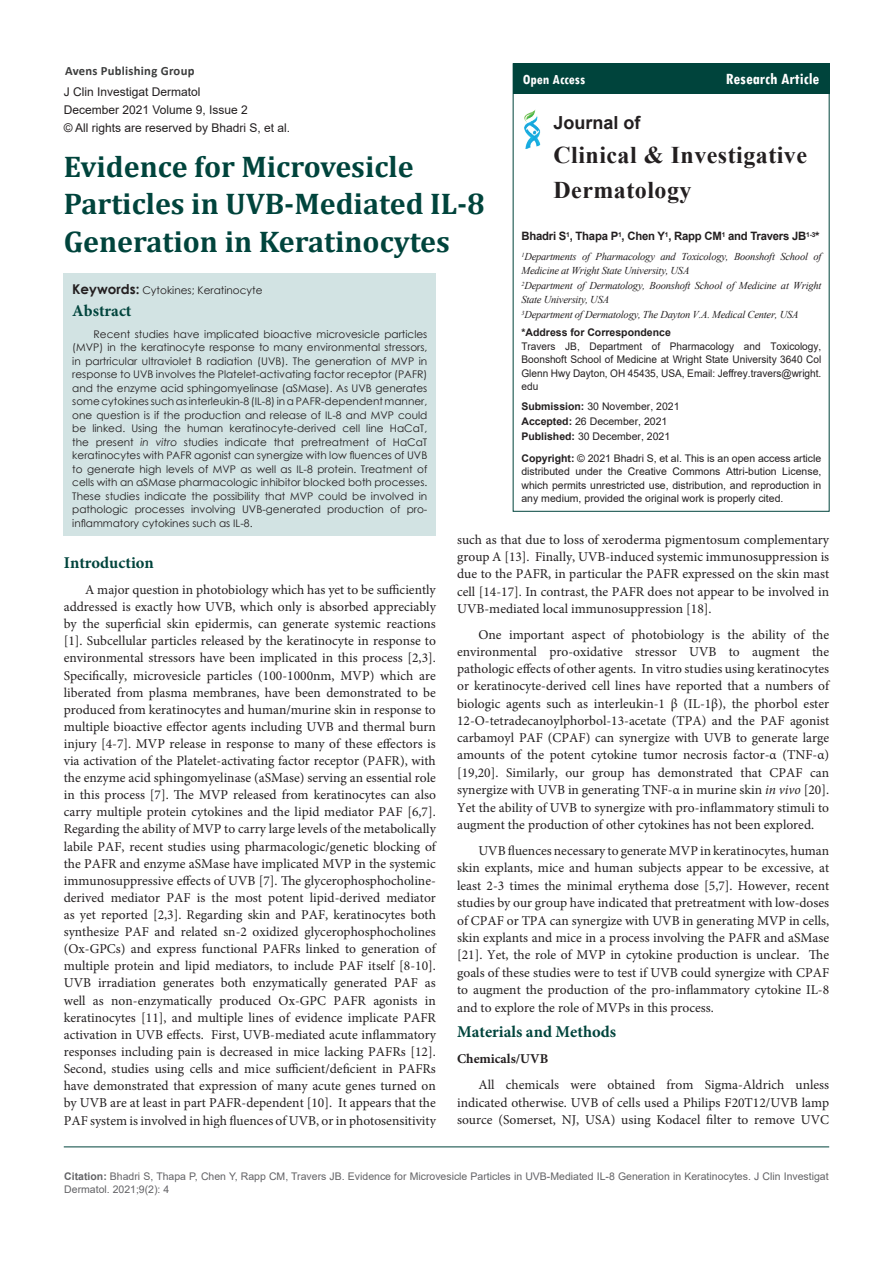
<style>
.page{position:relative;width:893px;height:1263px;background:#fff}
.page>*{position:absolute;margin:0;border:0;box-sizing:border-box;transform-origin:0 0}
.t1{font:700 30px/37.5px "Cambria";color:#00443c}
.t2{font:700 24px/34.5px "Times New Roman";letter-spacing:.02em;color:#231f20}
.t3{font:700 18px "Arial";color:#231f20}
.t4{font:700 condensed 16.65px "Tw Cen";color:#fff}
.t5{font:700 16.5px "Minion Pro";color:#00443c}
.t6{font:700 condensed 14.85px "Tw Cen";color:#fff}
.t7{font:13.5px/17.1px "Minion Pro";color:#231f20;text-align:justify}
.t8{font:700 13.5px "Minion Pro";color:#231f20}
.t9{font:700 12.6px "Calibri";letter-spacing:.02em;color:#3c3d3d}
.t10{font:12px "Arial";color:#231f20}
.t11{font:700 11.55px "Arial";letter-spacing:-.02em;color:#231f20}
.t12{font:10.5px/13.5px "Century Gothic";color:#231f20;text-align:justify}
.t13{font:10.5px/13.5px "Arial";color:#231f20;text-align:justify}
.t14{font:italic 10.5px/13.5px "Times New Roman";letter-spacing:-.02em;color:#231f20}
.t15{font:10.5px/13.5px "Arial";color:#231f20;text-align:justify;scale:.96 1}
.t16{font:10.5px/13.5px "Arial";color:#636366}
.t17{font:700 10.5px "Arial";color:#231f20}
.s1{font-weight:700;font-size:13.5px}
.s2{font-style:italic}
.s3{font-weight:700}
</style>
<div class="page">
<hr style="left:64px;top:1146px;width:765px;height:1px;background:#00443c">
<div style="left:513px;top:64px;width:316px;height:30px;background:#00443c"></div>
<img style="left:524px;top:109px;width:17px;height:40px">
<div style="left:64px;top:273px;width:372px;height:262px;background:#d2e3e3"></div>
<p class="t9" style="left:65px;top:62px;width:131px">Avens Publishing Group</p>
<p class="t10" style="left:64px;top:84px;width:138px">J Clin Investigat Dermatol</p>
<p class="t10" style="left:64px;top:102px;width:186px">December 2021 Volume 9, Issue 2</p>
<p class="t10" style="left:64px;top:120px;width:228px">© All rights are reserved by Bhadri S, et al.</p>
<p class="t1" style="left:64px;top:147px;width:423px">Evidence for Microvesicle<br>Particles in UVB-Mediated IL-8<br>Generation in Keratinocytes</p>
<p class="t12" style="left:72px;top:283px;width:192px"><span class="s1">Keywords:</span> Cytokines; Keratinocyte</p>
<p class="t5" style="left:72px;top:299px;width:61px">Abstract</p>
<p class="t12" style="left:72px;top:327px;width:357px;text-indent:21px">Recent studies have implicated bioactive microvesicle particles (MVP) in the keratinocyte response to many environmental stressors, in partricular ultraviolet B radiation (UVB). The generation of MVP in response to UVB involves the Platelet-activating factor receptor (PAFR) and the enzyme acid sphingomyelinase (aSMase). As UVB generates some cytokines such as interleukin-8 (IL-8) in a PAFR-dependent manner, one question is if the production and release of IL-8 and MVP could be linked. Using the human keratinocyte-derived cell line HaCaT, the present <span class="s2">in vitro</span> studies indicate that pretreatment of HaCaT keratinocytes with PAFR agonist can synergize with low fluences of UVB to generate high levels of MVP as well as IL-8 protein. Treatment of cells with an aSMase pharmacologic inhibitor blocked both processes.<br>These studies indicate the possibility that MVP could be involved in pathologic processes involving UVB-generated production of pro&shy;inflammatory cytokines such as IL-8.</p>
<p class="t6" style="left:523px;top:70px;width:64px">Open Access</p>
<p class="t4" style="left:726px;top:69px;width:95px">Research Article</p>
<p class="t3" style="left:553px;top:110px;width:89px">Journal of</p>
<p class="t2" style="left:553px;top:137px;width:255px">Clinical &amp; Investigative<br>Dermatology</p>
<p class="t9" style="left:550px;top:117px;width:131px">Avens Publishing Group</p>
<p class="t11" style="left:521px;top:228px;width:300px">Bhadri S<sup>1</sup>, Thapa P<sup>1</sup>, Chen Y<sup>1</sup>, Rapp CM<sup>1</sup> and Travers JB<sup>1-3</sup>*</p>
<p class="t14" style="left:521px;top:250px;width:301px"><sup>1</sup>Departments of Pharmacology and Toxicology, Boonshoft School of<br>Medicine at Wright State University, USA</p>
<p class="t14" style="left:521px;top:279px;width:301px"><sup>2</sup>Department of Dermatology, Boonshoft School of Medicine at Wright<br>State University, USA</p>
<p class="t14" style="left:521px;top:308px;width:279px"><sup>3</sup>Department of Dermatology, The Dayton V.A. Medical Center, USA</p>
<p class="t17" style="left:521px;top:325px;width:151px">*Address for Correspondence</p>
<p class="t15" style="left:521px;top:339px;width:314px">Travers JB, Department of Pharmacology and Toxicology, Boonshoft School of Medicine at Wright State University 3640 Col Glenn Hwy Dayton, OH 45435, USA, Email: Jeffrey.travers@wright. edu</p>
<p class="t13" style="left:521px;top:399px;width:160px"><span class="s3">Submission:</span> 30 November, 2021</p>
<p class="t13" style="left:521px;top:414px;width:147px"><span class="s3">Accepted:</span> 26 December, 2021</p>
<p class="t13" style="left:521px;top:429px;width:150px"><span class="s3">Published:</span> 30 December, 2021</p>
<p class="t13" style="left:521px;top:451px;width:301px"><span class="s3">Copyright:</span> © 2021 Bhadri S, et al. This is an open access article distributed under the Creative Commons Attri-bution License, which permits unrestricted use, distribution, and reproduction in any medium, provided the original work is properly cited.</p>
<p class="t5" style="left:64px;top:551px;width:92px">Introduction</p>
<p class="t7" style="left:64px;top:581px;width:374px;text-indent:21px">A major question in photobiology which has yet to be sufficiently addressed is exactly how UVB, which only is absorbed appreciably by the superficial skin epidermis, can generate systemic reactions [1]. Subcellular particles released by the keratinocyte in response to environmental stressors have been implicated in this process [2,3].<br>Specifically, microvesicle particles (100-1000nm, MVP) which are liberated from plasma membranes, have been demonstrated to be produced from keratinocytes and human/murine skin in response to multiple bioactive effector agents including UVB and thermal burn injury [4-7]. MVP release in response to many of these effectors is via activation of the Platelet-activating factor receptor (PAFR), with the enzyme acid sphingomyelinase (aSMase) serving an essential role in this process [7]. The MVP released from keratinocytes can also carry multiple protein cytokines and the lipid mediator PAF [6,7].<br>Regarding the ability of MVP to carry large levels of the metabolically labile PAF, recent studies using pharmacologic/genetic blocking of the PAFR and enzyme aSMase have implicated MVP in the systemic immunosuppressive effects of UVB [7]. The glycerophosphocholine&shy;derived mediator PAF is the most potent lipid-derived mediator as yet reported [2,3]. Regarding skin and PAF, keratinocytes both synthesize PAF and related sn-2 oxidized glycerophosphocholines (Ox-GPCs) and express functional PAFRs linked to generation of multiple protein and lipid mediators, to include PAF itself [8-10].<br>UVB irradiation generates both enzymatically generated PAF as well as non-enzymatically produced Ox-GPC PAFR agonists in keratinocytes [11], and multiple lines of evidence implicate PAFR activation in UVB effects. First, UVB-mediated acute inflammatory responses including pain is decreased in mice lacking PAFRs [12].<br>Second, studies using cells and mice sufficient/deficient in PAFRs have demonstrated that expression of many acute genes turned on by UVB are at least in part PAFR-dependent [10]. It appears that the PAF system is involved in high fluences of UVB, or in photosensitivity</p>
<p class="t7" style="left:457px;top:531px;width:374px">such as that due to loss of xeroderma pigmentosum complementary group A [13]. Finally, UVB-induced systemic immunosuppression is due to the PAFR, in particular the PAFR expressed on the skin mast cell [14-17]. In contrast, the PAFR does not appear to be involved in UVB-mediated local immunosuppression [18].</p>
<p class="t7" style="left:457px;top:626px;width:374px;text-indent:21px">One important aspect of photobiology is the ability of the environmental pro-oxidative stressor UVB to augment the pathologic effects of other agents. In vitro studies using keratinocytes or keratinocyte-derived cell lines have reported that a numbers of biologic agents such as interleukin-1 β (IL-1β), the phorbol ester 12-O-tetradecanoylphorbol-13-acetate (TPA) and the PAF agonist carbamoyl PAF (CPAF) can synergize with UVB to generate large amounts of the potent cytokine tumor necrosis factor-α (TNF-α) [19,20]. Similarly, our group has demonstrated that CPAF can synergize with UVB in generating TNF-α in murine skin <span class="s2">in vivo</span> [20].<br>Yet the ability of UVB to synergize with pro-inflammatory stimuli to augment the production of other cytokines has not been explored.</p>
<p class="t7" style="left:457px;top:842px;width:374px;text-indent:21px">UVB fluences necessary to generate MVP in keratinocytes, human skin explants, mice and human subjects appear to be excessive, at least 2-3 times the minimal erythema dose [5,7]. However, recent studies by our group have indicated that pretreatment with low-doses of CPAF or TPA can synergize with UVB in generating MVP in cells, skin explants and mice in a process involving the PAFR and aSMase [21]. Yet, the role of MVP in cytokine production is unclear. The goals of these studies were to test if UVB could synergize with CPAF to augment the production of the pro-inflammatory cytokine IL-8 and to explore the role of MVPs in this process.</p>
<p class="t5" style="left:457px;top:1020px;width:161px">Materials and Methods</p>
<p class="t8" style="left:457px;top:1049px;width:93px">Chemicals/UVB</p>
<p class="t7" style="left:457px;top:1076px;width:374px;text-indent:21px">All chemicals were obtained from Sigma-Aldrich unless indicated otherwise. UVB of cells used a Philips F20T12/UVB lamp source (Somerset, NJ, USA) using Kodacel filter to remove UVC</p>
<p class="t16" style="left:64px;top:1169px;width:766px"><span class="s3">Citation:</span> Bhadri S, Thapa P, Chen Y, Rapp CM, Travers JB. Evidence for Microvesicle Particles in UVB-Mediated IL-8 Generation in Keratinocytes. J Clin Investigat<br>Dermatol. 2021;9(2): 4</p>
</div>
